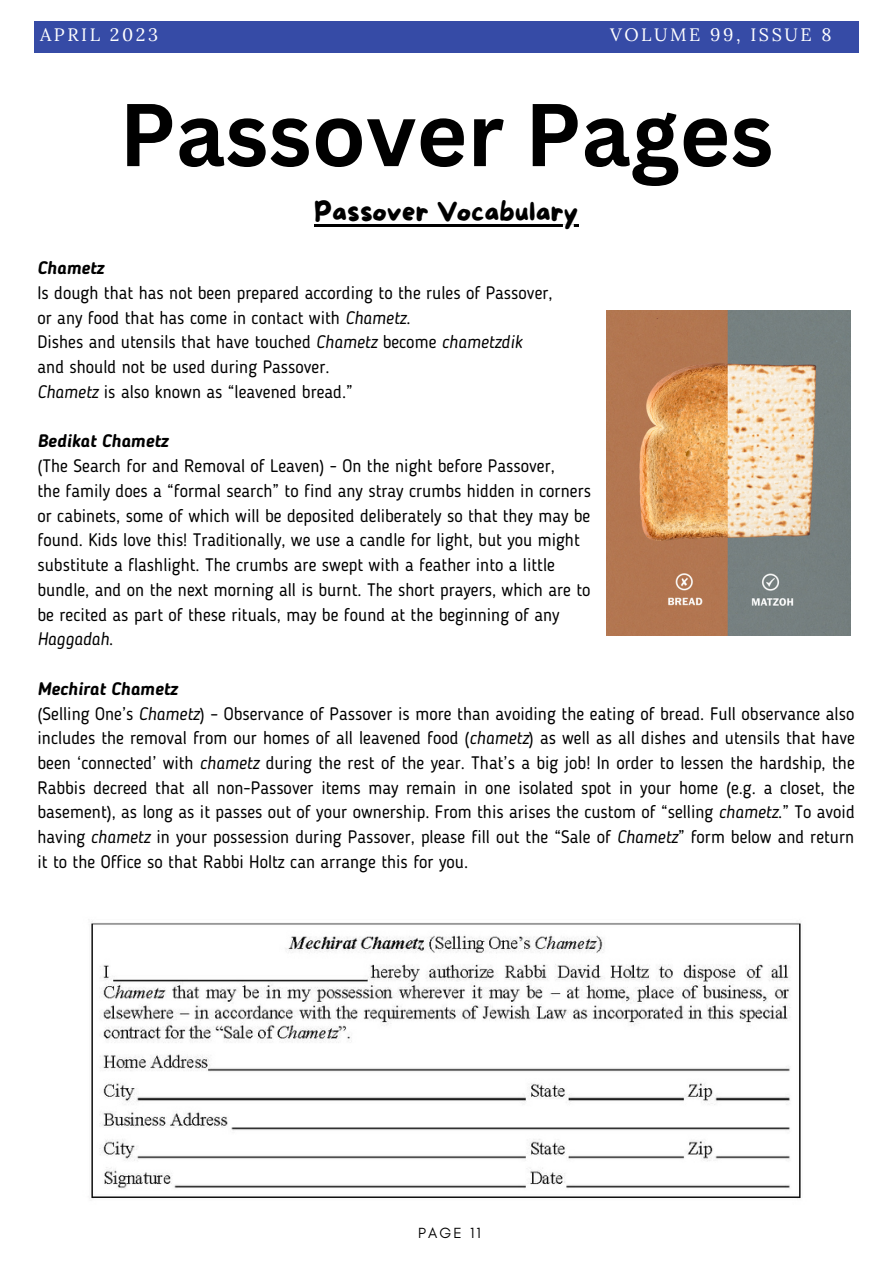
<style>
.page{position:relative;width:893px;height:1264px;background:#fff}
.page>*{position:absolute;margin:0;border:0;box-sizing:border-box;transform-origin:0 0}
.t1{font:700 86.85px "Canva Sans";color:#000}
.t2{font:27px "More Sugar";color:#000}
.t3{font:18px/24.8px "Blogger Sans";color:#000}
.t4{font:18px "Lora";letter-spacing:.14em;color:#fff}
.t5{font:italic 700 18px "Blogger Sans";color:#000}
.t6{font:15px "Glacial Indifference";letter-spacing:.14em;color:#000}
.s1{font-style:italic}
.s2{font-weight:700;font-style:italic}
</style>
<div class="page">
<div style="left:34px;top:21px;width:824px;height:32px;background:#364ba6"></div>
<img style="left:91px;top:921px;width:710px;height:278px">
<hr style="left:314px;top:225px;width:264px;height:2px;background:#000">
<img style="left:607px;top:310px;width:243px;height:325px">
<p class="t4" style="left:40px;top:23px;width:119px">APRIL 2023</p>
<p class="t4" style="left:610px;top:23px;width:223px">VOLUME 99, ISSUE 8</p>
<h1 class="t1" style="left:119px;top:73px;width:655px">Passover Pages</h1>
<h2 class="t2" style="left:314px;top:198px;width:266px">Passover Vocabulary</h2>
<p class="t5" style="left:37px;top:260px;width:68px">Chametz</p>
<p class="t3" style="left:37px;top:282px;width:516px">Is dough that has not been prepared according to the rules of Passover, or any food that has come in contact with <span class="s1">Chametz</span>.<br>Dishes and utensils that have touched <span class="s1">Chametz</span> become <span class="s1">chametzdik </span>and should not be used during Passover.<br><span class="s1">Chametz</span> is also known as “leavened bread.”</p>
<p class="t5" style="left:37px;top:433px;width:132px">Bedikat Chametz</p>
<p class="t3" style="left:37px;top:455px;width:555px">(The Search for and Removal of Leaven) - On the night before Passover,<br>the family does a “formal search” to find any stray crumbs hidden in corners or cabinets, some of which will be deposited deliberately so that they may be found. Kids love this! Traditionally, we use a candle for light, but you might substitute a flashlight. The crumbs are swept with a feather into a little bundle, and on the next morning all is burnt. The short prayers, which are to be recited as part of these rituals, may be found at the beginning of any <span class="s1">Haggadah</span>.</p>
<p class="t3" style="left:37px;top:677px;width:819px"><span class="s2">Mechirat Chametz<br></span>(Selling One’s <span class="s1">Chametz</span>) – Observance of Passover is more than avoiding the eating of bread. Full observance also includes the removal from our homes of all leavened food (<span class="s1">chametz</span>) as well as all dishes and utensils that have been ‘connected’ with <span class="s1">chametz</span> during the rest of the year. That’s a big job! In order to lessen the hardship, the Rabbis decreed that all non-Passover items may remain in one isolated spot in your home (e.g. a closet, the basement), as long as it passes out of your ownership. From this arises the custom of “selling <span class="s1">chametz</span>.” To avoid having <span class="s1">chametz</span> in your possession during Passover, please fill out the “Sale of <span class="s1">Chametz</span>” form below and return it to the Office so that Rabbi Holtz can arrange this for you.</p>
<p class="t6" style="left:418px;top:1223px;width:64px">PAGE 11</p>
</div>
